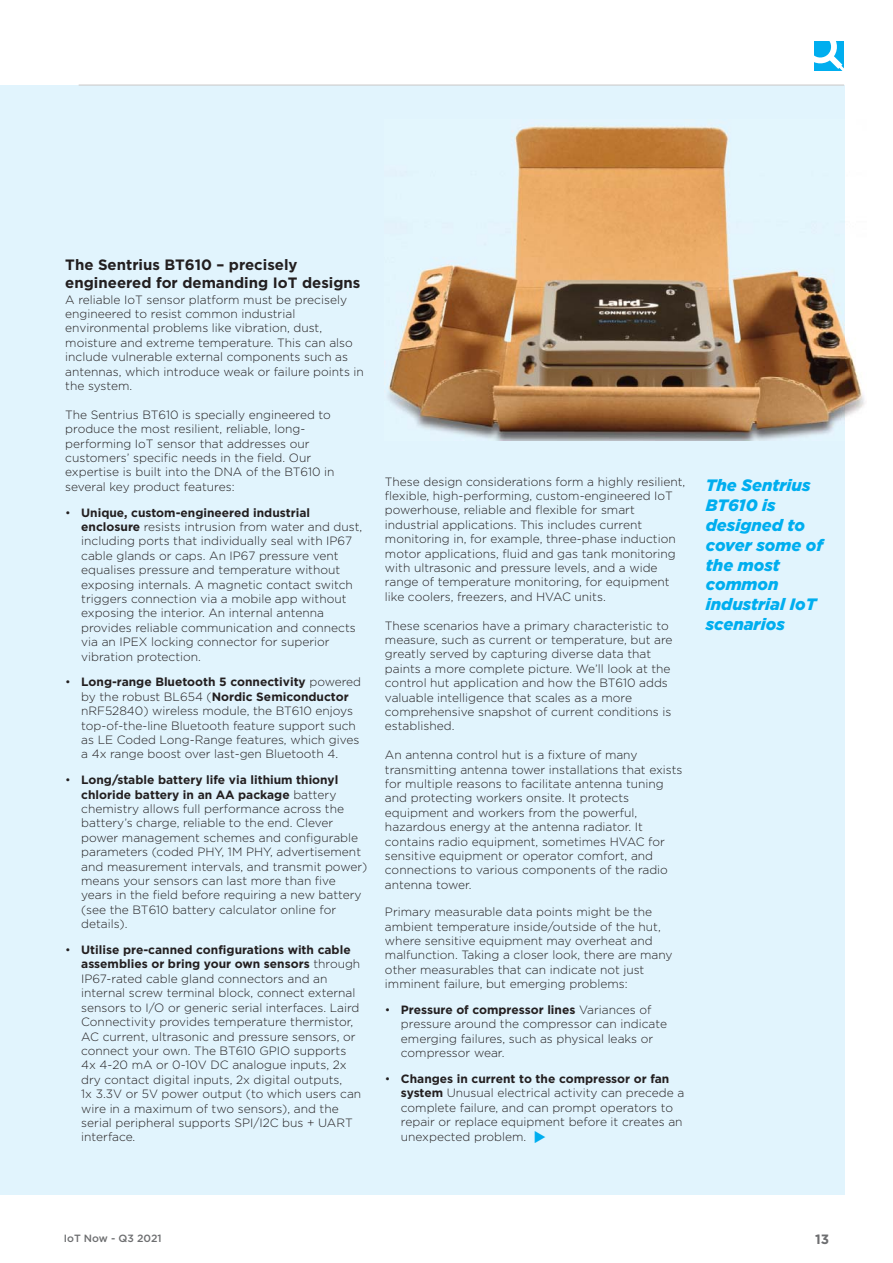
<style>
.page{position:relative;width:893px;height:1263px;background:#fff}
.page>*{position:absolute;margin:0;border:0;box-sizing:border-box;transform-origin:0 0}
.t1{font:italic 900 16.5px/19.8px "Gotham";color:#00aeef}
.t2{font:700 15px/18px "Gotham";color:#231f20}
.t3{font:700 13.5px "Gotham";color:#6d6e70}
.t4{font:300 12px/14.4px "Gotham";color:#231f20}
.t5{font:500 10.5px "Gotham";color:#6d6e70}
.s1{font-weight:700}
</style>
<div class="page">
<div style="left:0;top:85px;width:844px;height:1110px;background:#e1f4fd"></div>
<svg style="left:814px;top:41px;width:30px;height:30px"></svg>
<hr style="left:79px;top:85px;width:765px;height:1px;background:#cac8c6">
<img style="left:388px;top:119px;width:477px;height:322px">
<p class="t2" style="left:65px;top:257px;width:297px">The Sentrius BT610 – precisely engineered for demanding IoT designs</p>
<p class="t4" style="left:65px;top:293px;width:300px">A reliable IoT sensor platform must be precisely engineered to resist common industrial environmental problems like vibration, dust, moisture and extreme temperature. This can also include vulnerable external components such as antennas, which introduce weak or failure points in the system.</p>
<p class="t4" style="left:65px;top:408px;width:271px">The Sentrius BT610 is specially engineered to produce the most resilient, reliable, long&shy;performing IoT sensor that addresses our customers’ specific needs in the field. Our expertise is built into the DNA of the BT610 in several key product features:</p>
<p class="t4" style="left:81px;top:506px;width:283px;text-indent:-16px">• <span class="s1">Unique, custom-engineered industrial enclosure</span> resists intrusion from water and dust, including ports that individually seal with IP67 cable glands or caps. An IP67 pressure vent equalises pressure and temperature without exposing internals. A magnetic contact switch triggers connection via a mobile app without exposing the interior. An internal antenna provides reliable communication and connects via an IPEX locking connector for superior vibration protection.</p>
<p class="t4" style="left:81px;top:676px;width:281px;text-indent:-16px">• <span class="s1">Long-range Bluetooth 5 connectivity</span> powered by the robust BL654 (<span class="s1">Nordic Semiconductor </span>nRF52840) wireless module, the BT610 enjoys top-of-the-line Bluetooth feature support such as LE Coded Long-Range features, which gives a 4x range boost over last-gen Bluetooth 4.</p>
<p class="t4" style="left:81px;top:774px;width:288px;text-indent:-16px">• <span class="s1">Long/stable battery life via lithium thionyl chloride battery in an AA package</span> battery chemistry allows full performance across the battery’s charge, reliable to the end. Clever power management schemes and configurable parameters (coded PHY, 1M PHY, advertisement and measurement intervals, and transmit power) means your sensors can last more than five years in the field before requiring a new battery (see the BT610 battery calculator online for details).</p>
<p class="t4" style="left:81px;top:943px;width:281px;text-indent:-16px">• <span class="s1">Utilise pre-canned configurations with cable assemblies or bring your own sensors</span> through IP67-rated cable gland connectors and an internal screw terminal block, connect external sensors to I/O or generic serial interfaces. Laird Connectivity provides temperature thermistor, AC current, ultrasonic and pressure sensors, or connect your own. The BT610 GPIO supports 4x 4-20 mA or 0-10V DC analogue inputs, 2x dry contact digital inputs, 2x digital outputs,<br>1x 3.3V or 5V power output (to which users can wire in a maximum of two sensors), and the serial peripheral supports SPI/I2C bus + UART interface.</p>
<p class="t4" style="left:385px;top:475px;width:302px">These design considerations form a highly resilient, flexible, high-performing, custom-engineered IoT powerhouse, reliable and flexible for smart industrial applications. This includes current monitoring in, for example, three-phase induction motor applications, fluid and gas tank monitoring with ultrasonic and pressure levels, and a wide range of temperature monitoring, for equipment like coolers, freezers, and HVAC units.</p>
<p class="t4" style="left:385px;top:619px;width:289px">These scenarios have a primary characteristic to measure, such as current or temperature, but are greatly served by capturing diverse data that paints a more complete picture. We’ll look at the control hut application and how the BT610 adds valuable intelligence that scales as a more comprehensive snapshot of current conditions is established.</p>
<p class="t4" style="left:385px;top:749px;width:299px">An antenna control hut is a fixture of many transmitting antenna tower installations that exists for multiple reasons to facilitate antenna tuning and protecting workers onsite. It protects equipment and workers from the powerful, hazardous energy at the antenna radiator. It contains radio equipment, sometimes HVAC for sensitive equipment or operator comfort, and connections to various components of the radio antenna tower.</p>
<p class="t4" style="left:385px;top:905px;width:289px">Primary measurable data points might be the ambient temperature inside/outside of the hut, where sensitive equipment may overheat and malfunction. Taking a closer look, there are many other measurables that can indicate not just imminent failure, but emerging problems:</p>
<p class="t4" style="left:401px;top:1003px;width:268px;text-indent:-16px">• <span class="s1">Pressure of compressor lines</span> Variances of pressure around the compressor can indicate emerging failures, such as physical leaks or compressor wear.</p>
<p class="t4" style="left:401px;top:1072px;width:285px;text-indent:-16px">• <span class="s1">Changes in current to the compressor or fan system</span> Unusual electrical activity can precede a complete failure, and can prompt operators to repair or replace equipment before it creates an unexpected problem.</p>
<h1 class="t1" style="left:706px;top:477px;width:119px">The Sentrius<br>BT610 is designed to cover some of the most common industrial IoT scenarios</h1>
<p class="t5" style="left:64px;top:1234px;width:99px">IoT Now - Q3 2021</p>
<p class="t3" style="left:815px;top:1234px;width:16px">13</p>
</div>
